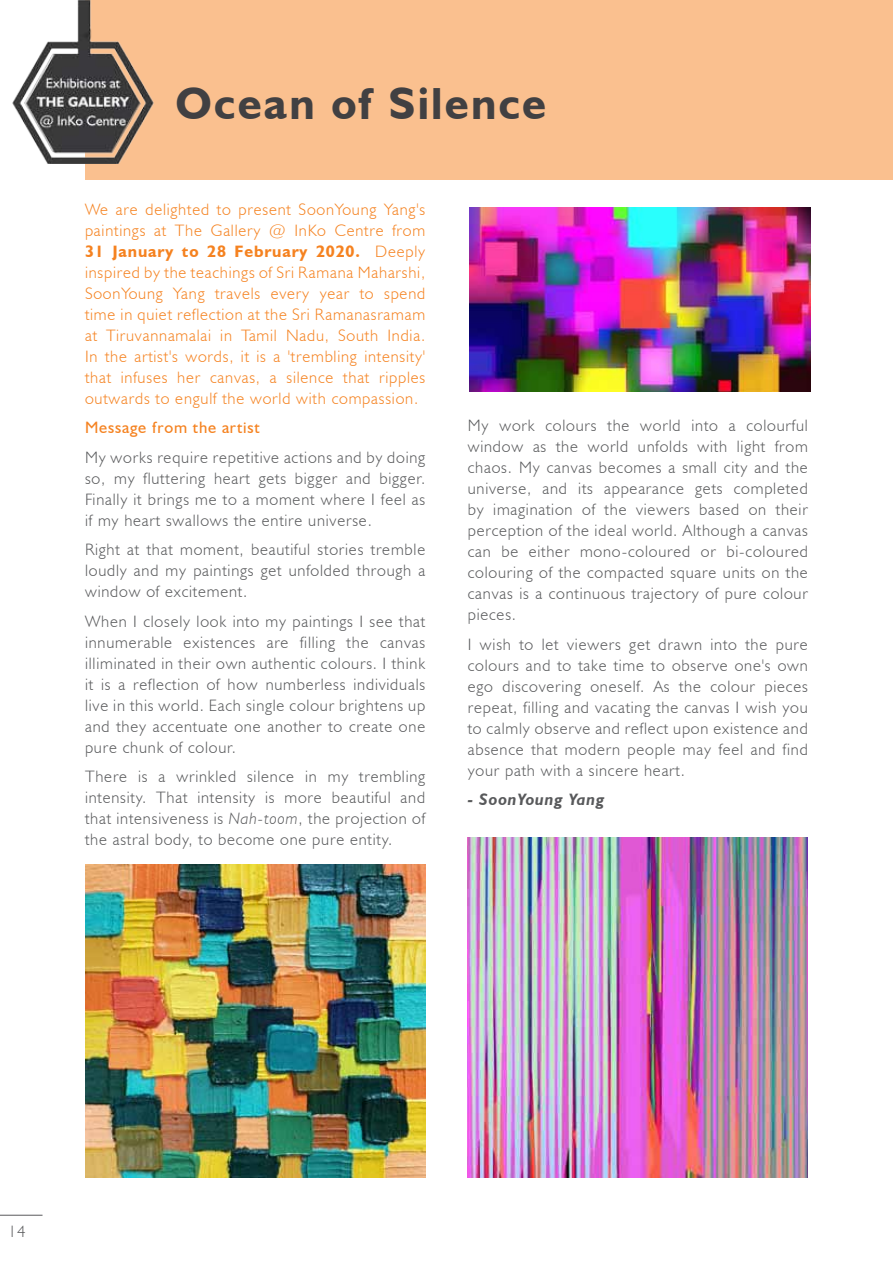
<style>
.page{position:relative;width:893px;height:1263px;background:#fff}
.page>*{position:absolute;margin:0;border:0;box-sizing:border-box;transform-origin:0 0}
.t1{font:700 45px "Humanist 521 BT";letter-spacing:.05em;color:#414042}
.t2{font:300 16.5px/21px "Humanist 521 BT";letter-spacing:.05em;color:#58595b;text-align:justify}
.t3{font:300 16.5px/21px "Humanist 521 BT";letter-spacing:.05em;color:#f58220;text-align:justify}
.t4{font:16.5px "Humanist 521 BT";letter-spacing:.05em;color:#f58220}
.t5{font:italic 700 16.5px "Humanist 521 BT";letter-spacing:.05em;color:#58595b}
.s1{font-weight:700}
.s2{font-style:italic}
</style>
<div class="page">
<div style="left:85px;top:0;width:808px;height:179px;background:#fac08f"></div>
<img style="left:12px;top:0;width:142px;height:163px">
<img style="left:86px;top:864px;width:339px;height:314px">
<img style="left:468px;top:837px;width:340px;height:341px">
<img style="left:469px;top:207px;width:341px;height:185px">
<hr style="left:0;top:1215px;width:43px;height:1px;background:#58595b">
<h1 class="t1" style="left:176px;top:76px;width:372px">Ocean of Silence</h1>
<p class="t3" style="left:85px;top:198px;width:342px">We are delighted to present SoonYoung Yang's paintings at The Gallery @ InKo Centre from <span class="s1">31 January to 28 February 2020.</span> Deeply inspired by the teachings of Sri Ramana Maharshi, SoonYoung Yang travels every year to spend time in quiet reflection at the Sri Ramanasramam at Tiruvannamalai in Tamil Nadu, South India.<br>In the artist's words, it is a 'trembling intensity' that infuses her canvas, a silence that ripples outwards to engulf the world with compassion.</p>
<p class="t4" style="left:85px;top:417px;width:176px">Message from the artist</p>
<p class="t2" style="left:85px;top:446px;width:342px">My works require repetitive actions and by doing so, my fluttering heart gets bigger and bigger.<br>Finally it brings me to a moment where I feel as if my heart swallows the entire universe.</p>
<p class="t2" style="left:85px;top:539px;width:342px">Right at that moment, beautiful stories tremble loudly and my paintings get unfolded through a window of excitement.</p>
<p class="t2" style="left:85px;top:610px;width:342px">When I closely look into my paintings I see that innumerable existences are filling the canvas illiminated in their own authentic colours. I think it is a reflection of how numberless individuals live in this world. Each single colour brightens up and they accentuate one another to create one pure chunk of colour.</p>
<p class="t2" style="left:85px;top:766px;width:342px">There is a wrinkled silence in my trembling intensity. That intensity is more beautiful and that intensiveness is <span class="s2">Nah-toom</span>, the projection of the astral body, to become one pure entity.</p>
<p class="t2" style="left:468px;top:415px;width:342px">My work colours the world into a colourful window as the world unfolds with light from chaos. My canvas becomes a small city and the universe, and its appearance gets completed by imagination of the viewers based on their perception of the ideal world. Although a canvas can be either mono-coloured or bi-coloured colouring of the compacted square units on the canvas is a continuous trajectory of pure colour pieces.</p>
<p class="t2" style="left:468px;top:633px;width:342px">I wish to let viewers get drawn into the pure colours and to take time to observe one's own ego discovering oneself. As the colour pieces repeat, filling and vacating the canvas I wish you to calmly observe and reflect upon existence and absence that modern people may feel and find your path with a sincere heart.</p>
<p class="t5" style="left:468px;top:789px;width:138px">- SoonYoung Yang</p>
<p class="t2" style="left:8px;top:1220px;width:19px">14</p>
</div>
